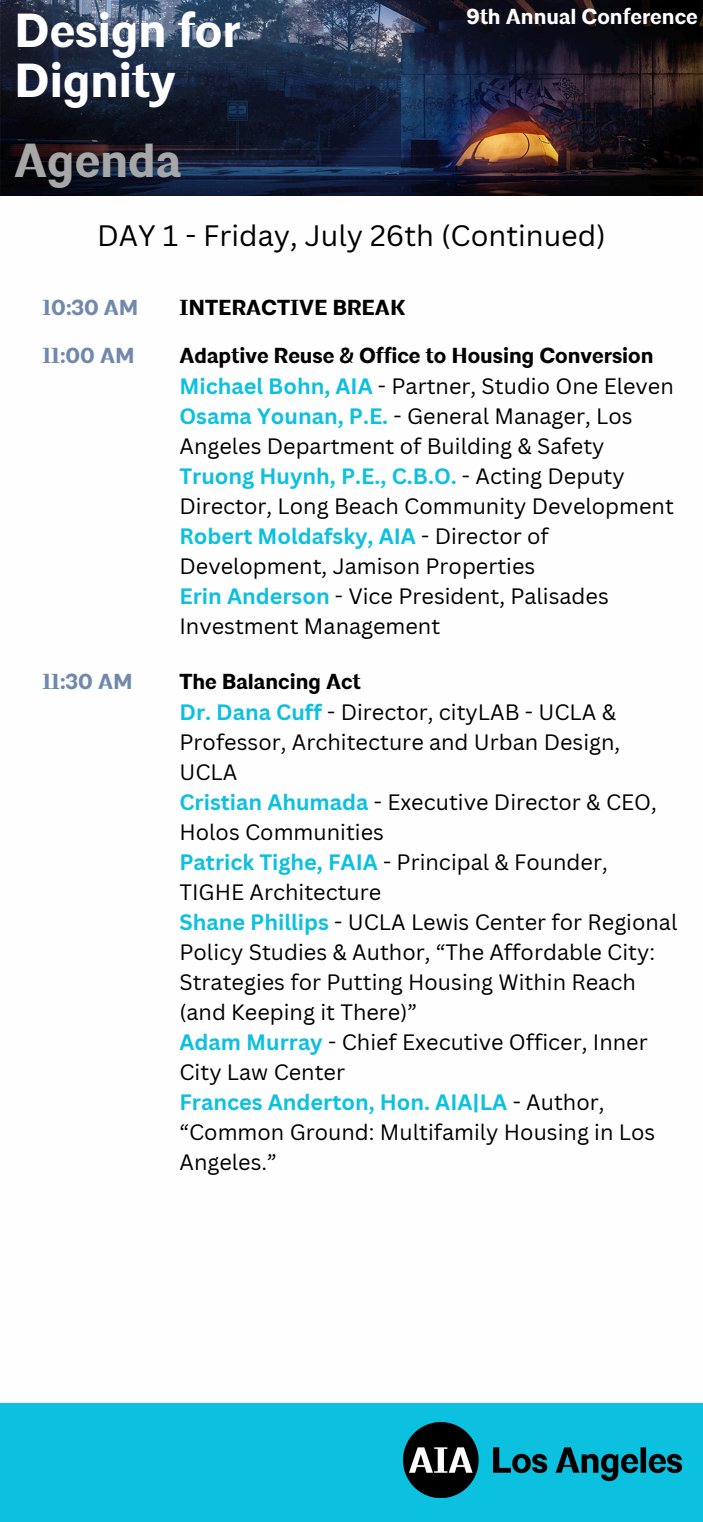
<style>
.page{position:relative;width:703px;height:1522px;background:#fff}
.page>*{position:absolute;margin:0;border:0;box-sizing:border-box;transform-origin:0 0}
.t1{font:700 47.69px/49.4px "Architype";color:#fefefe}
.t2{font:700 47.69px "Architype";color:#a7a7a7}
.t3{font:28.75px "Canva Sans";color:#000}
.t4{font:21.69px/30px "Canva Sans";color:#000}
.t5{font:700 21.69px "Architype";color:#000}
.t6{font:700 21.69px "Architype";color:#7189ac}
.t7{font:700 21.69px "Architype";color:#fefefe}
.s1{font-weight:700;color:#0cc0df}
</style>
<div class="page">
<img style="left:0;top:0;width:702px;height:195px">
<div style="left:0;top:1403px;width:702px;height:118px;background:#0cc0df"></div>
<img style="left:403px;top:1422px;width:278px;height:75px">
<h1 class="t1" style="left:14px;top:8px;width:227px">Design for<br>Dignity</h1>
<h1 class="t2" style="left:14px;top:134px;width:168px">Agenda</h1>
<h2 class="t7" style="left:466px;top:4px;width:233px">9th Annual Conference</h2>
<h3 class="t3" style="left:97px;top:215px;width:509px">DAY 1 - Friday, July 26th (Continued)</h3>
<h3 class="t6" style="left:42px;top:295px;width:97px">10:30 AM</h3>
<h3 class="t5" style="left:179px;top:295px;width:227px">INTERACTIVE BREAK</h3>
<p class="t6" style="left:42px;top:343px;width:94px">11:00 AM</p>
<p class="t5" style="left:179px;top:343px;width:475px">Adaptive Reuse &amp; Office to Housing Conversion</p>
<p class="t4" style="left:179px;top:371px;width:495px"><span class="s1">Michael Bohn, AIA</span> - Partner, Studio One Eleven</p>
<p class="t4" style="left:179px;top:401px;width:454px"><span class="s1">Osama Younan, P.E.</span> - General Manager, Los<br>Angeles Department of Building &amp; Safety</p>
<p class="t4" style="left:179px;top:461px;width:495px"><span class="s1">Truong Huynh, P.E., C.B.O.</span> - Acting Deputy<br>Director, Long Beach Community Development</p>
<p class="t4" style="left:179px;top:521px;width:370px"><span class="s1">Robert Moldafsky, AIA</span> - Director of<br>Development, Jamison Properties</p>
<h3 class="t4" style="left:179px;top:581px;width:430px"><span class="s1">Erin Anderson</span> - Vice President, Palisades<br>Investment Management</h3>
<p class="t6" style="left:42px;top:669px;width:92px">11:30 AM</p>
<p class="t5" style="left:179px;top:669px;width:183px">The Balancing Act</p>
<p class="t4" style="left:179px;top:696px;width:442px"><span class="s1">Dr. Dana Cuff</span> - Director, cityLAB - UCLA &amp;<br>Professor, Architecture and Urban Design,<br>UCLA</p>
<p class="t4" style="left:179px;top:786px;width:479px"><span class="s1">Cristian Ahumada</span> - Executive Director &amp; CEO,<br>Holos Communities</p>
<p class="t4" style="left:179px;top:846px;width:429px"><span class="s1">Patrick Tighe, FAIA</span> - Principal &amp; Founder,<br>TIGHE Architecture</p>
<p class="t4" style="left:179px;top:906px;width:499px"><span class="s1">Shane Phillips</span> - UCLA Lewis Center for Regional Policy Studies &amp; Author, “The Affordable City:<br>Strategies for Putting Housing Within Reach (and Keeping it There)”</p>
<p class="t4" style="left:179px;top:1026px;width:469px"><span class="s1">Adam Murray</span> - Chief Executive Officer, Inner<br>City Law Center</p>
<p class="t4" style="left:179px;top:1086px;width:477px"><span class="s1">Frances Anderton, Hon. AIA|LA</span> - Author, “Common Ground: Multifamily Housing in Los<br>Angeles.”</p>
</div>
